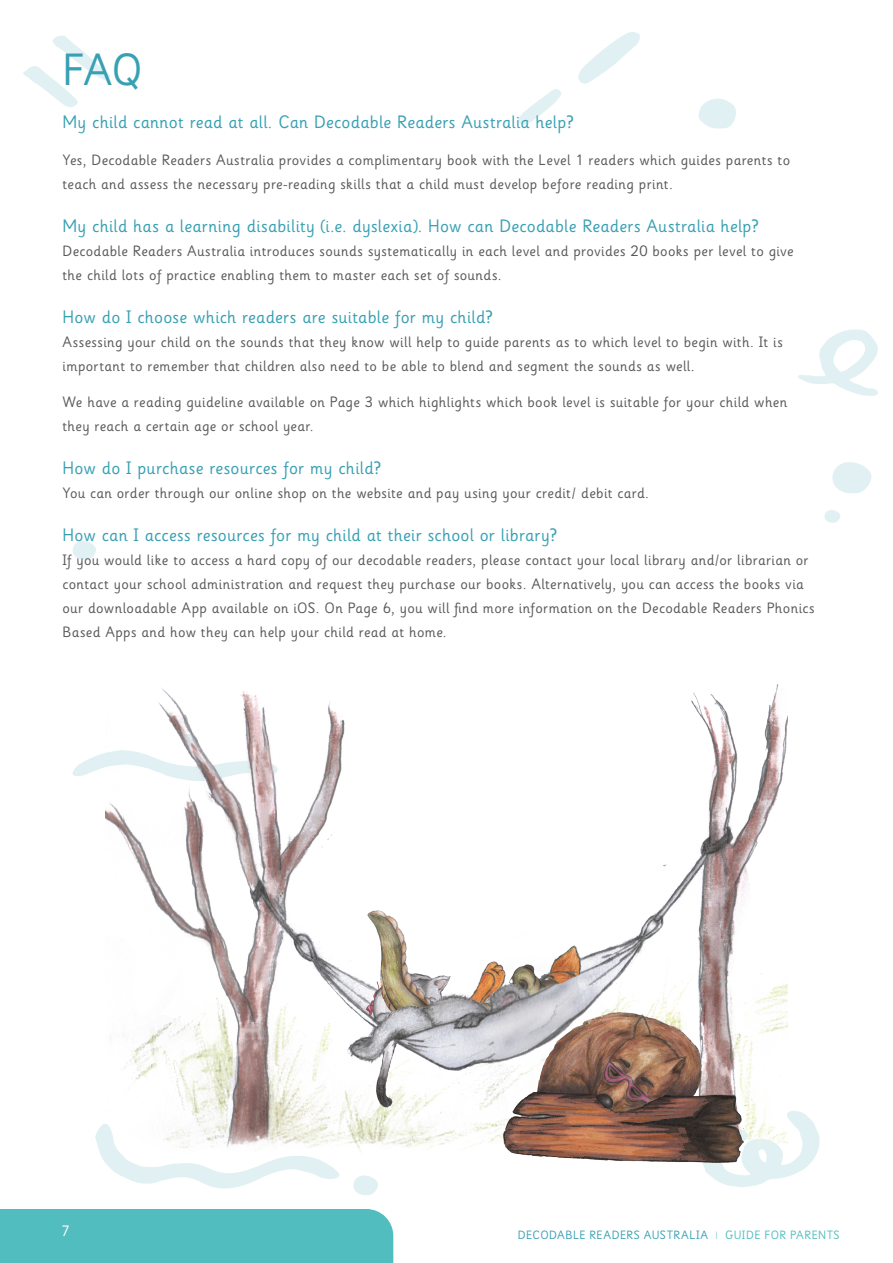
<style>
.page{position:relative;width:893px;height:1263px;background:#fff}
.page>*{position:absolute;margin:0;border:0;box-sizing:border-box;transform-origin:0 0}
.t1{font:45px "Sassoon Infant Std";color:#38a0b3}
.t2{font:18px "Sassoon Infant Std";letter-spacing:.015em;color:#38a0b3}
.t3{font:15px/24px "Sassoon Infant Std";letter-spacing:.025em;color:#585958}
.t4{font:15px "Sassoon Infant Std";color:#fff}
.t5{font:12px "Sassoon Infant Std";letter-spacing:.04em;color:#38a0b3}
.s1{color:#51bdbe}
</style>
<div class="page">
<div style="left:0;top:1209px;width:393px;height:54px;background:#51bdbe"></div>
<svg style="left:95px;top:1124px;width:244px;height:65px"></svg>
<svg style="left:519px;top:89px;width:42px;height:36px"></svg>
<svg style="left:578px;top:32px;width:62px;height:52px"></svg>
<svg style="left:353px;top:1175px;width:25px;height:20px"></svg>
<svg style="left:73px;top:541px;width:23px;height:19px"></svg>
<svg style="left:824px;top:510px;width:16px;height:13px"></svg>
<svg style="left:832px;top:462px;width:40px;height:31px"></svg>
<svg style="left:698px;top:98px;width:38px;height:31px"></svg>
<svg style="left:72px;top:753px;width:34px;height:23px"></svg>
<svg style="left:23px;top:35px;width:87px;height:72px"></svg>
<svg style="left:798px;top:329px;width:80px;height:67px"></svg>
<svg style="left:701px;top:1111px;width:119px;height:76px"></svg>
<img style="left:106px;top:685px;width:681px;height:477px">
<h1 class="t1" style="left:63px;top:43px;width:82px">FAQ</h1>
<p class="t2" style="left:63px;top:111px;width:513px">My child cannot read at all. Can Decodable Readers Australia help?</p>
<p class="t3" style="left:63px;top:148px;width:729px">Yes, Decodable Readers Australia provides a complimentary book with the Level 1 readers which guides parents to teach and assess the necessary pre-reading skills that a child must develop before reading print.</p>
<p class="t2" style="left:63px;top:215px;width:698px">My child has a learning disability (i.e. dyslexia). How can Decodable Readers Australia help?</p>
<p class="t3" style="left:63px;top:239px;width:733px">Decodable Readers Australia introduces sounds systematically in each level and provides 20 books per level to give the child lots of practice enabling them to master each set of sounds.</p>
<p class="t2" style="left:63px;top:305px;width:432px">How do I choose which readers are suitable for my child?</p>
<p class="t3" style="left:62px;top:330px;width:722px">Assessing your child on the sounds that they know will help to guide parents as to which level to begin with. It is important to remember that children also need to be able to blend and segment the sounds as well.</p>
<p class="t3" style="left:62px;top:390px;width:726px">We have a reading guideline available on Page 3 which highlights which book level is suitable for your child when they reach a certain age or school year.</p>
<p class="t2" style="left:63px;top:457px;width:321px">How do I purchase resources for my child?</p>
<p class="t3" style="left:62px;top:481px;width:588px">You can order through our online shop on the website and pay using your credit/ debit card.</p>
<p class="t2" style="left:63px;top:524px;width:496px">How can I access resources for my child at their school or library?</p>
<p class="t3" style="left:63px;top:548px;width:754px">If you would like to access a hard copy of our decodable readers, please contact your local library and/or librarian or contact your school administration and request they purchase our books. Alternatively, you can access the books via our downloadable App available on iOS. On Page 6, you will find more information on the Decodable Readers Phonics Based Apps and how they can help your child read at home.</p>
<p class="t4" style="left:62px;top:1222px;width:10px">7</p>
<p class="t5" style="left:518px;top:1228px;width:323px">DECODABLE READERS AUSTRALIA <span class="s1">| GUIDE FOR PARENTS</span></p>
</div>
